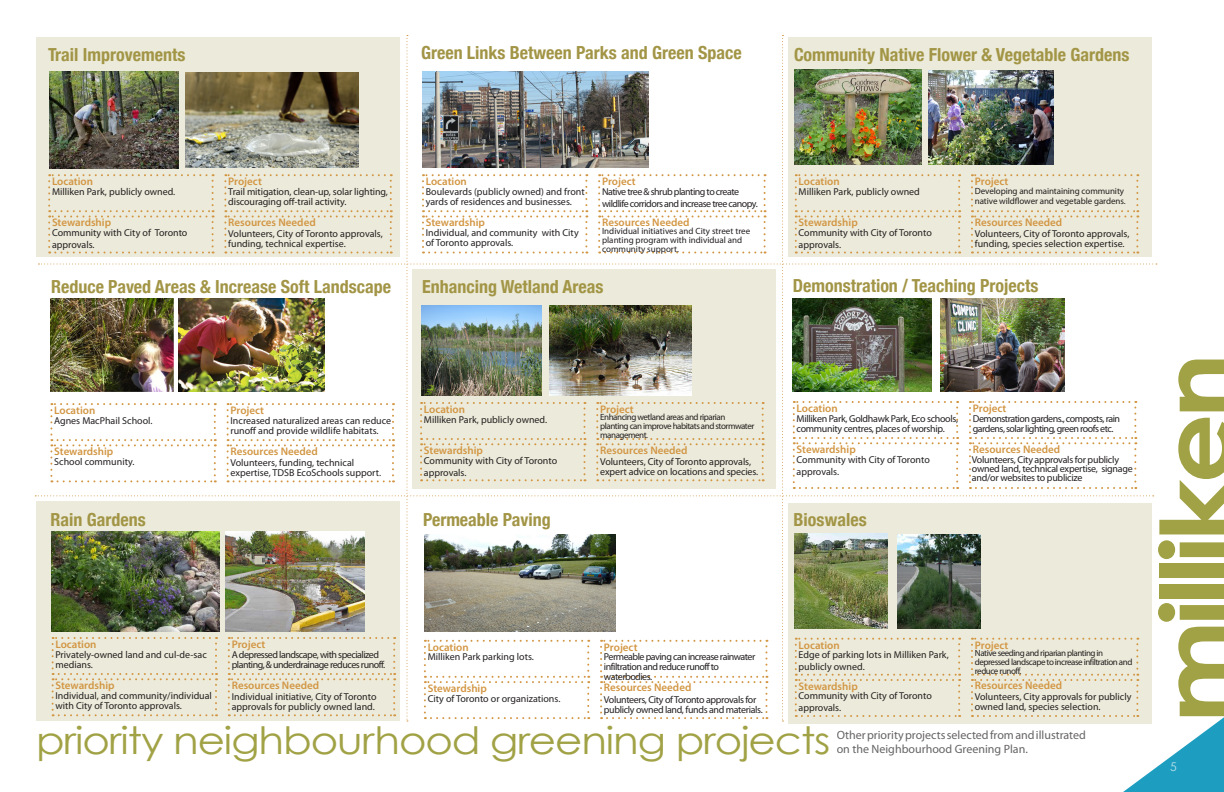
<style>
.page{position:relative;width:1224px;height:792px;background:#fff}
.page>*{position:absolute;margin:0;border:0;box-sizing:border-box;transform-origin:0 0}
.t1{font:700 99px "Century Gothic";letter-spacing:-.05em;color:#a1a245;scale:1.11 1}
.t2{font:37.8px "Century Gothic";letter-spacing:-.025em;color:#a1a245;scale:1.11 1}
.t3{font:700 condensed 18px "Helvetica Neue";color:#a29546}
.t4{font:12px/14.4px "Myriad Pro";color:#231f20}
.t5{font:12px "Century Gothic";color:#fff}
.t6{font:600 11px "Myriad Pro";color:#d29643}
.t7{font:10px/10px "Myriad Pro";letter-spacing:-.005em;color:#231f20}
.t8{font:10px/10px "Myriad Pro";letter-spacing:-.05em;color:#231f20}
.t9{font:10px/9px "Myriad Pro";letter-spacing:-.025em;color:#231f20}
.t10{font:10px/10px "Myriad Pro";letter-spacing:-.035em;color:#231f20}
.t11{font:10px/10px "Myriad Pro";letter-spacing:-.03em;color:#231f20}
.t12{font:9px/9px "Myriad Pro";letter-spacing:-.05em;color:#231f20}
.t13{font:9px/9px "Myriad Pro";color:#231f20}
.t14{font:9px/10px "Myriad Pro";letter-spacing:-.01em;color:#231f20}
</style>
<div class="page">
<svg style="left:856px;top:717px;width:368px;height:75px"></svg>
<img style="left:35px;top:35px;width:1122px;height:686px">
<img style="left:50px;top:299px;width:124px;height:92px">
<img style="left:179px;top:299px;width:145px;height:92px">
<p class="t3" style="left:48px;top:44px;width:139px">Trail Improvements</p>
<p class="t3" style="left:421px;top:42px;width:322px">Green Links Between Parks and Green Space</p>
<p class="t3" style="left:794px;top:44px;width:337px">Community Native Flower &amp; Vegetable Gardens</p>
<p class="t6" style="left:52px;top:175px;width:43px">Location</p>
<p class="t6" style="left:228px;top:175px;width:35px">Project</p>
<p class="t6" style="left:52px;top:216px;width:61px">Stewardship</p>
<p class="t6" style="left:228px;top:215px;width:89px">Resources Needed</p>
<p class="t7" style="left:52px;top:186px;width:125px">Milliken Park, publicly owned.</p>
<p class="t7" style="left:228px;top:186px;width:161px">Trail mitigation, clean-up, solar lighting, discouraging off-trail activity.</p>
<p class="t7" style="left:52px;top:226px;width:137px;line-height:12px">Community with City of Toronto approvals.</p>
<p class="t7" style="left:228px;top:228px;width:156px">Volunteers, City of Toronto approvals, funding, technical expertise.</p>
<p class="t3" style="left:51px;top:276px;width:342px">Reduce Paved Areas &amp; Increase Soft Landscape</p>
<p class="t6" style="left:426px;top:175px;width:43px">Location</p>
<p class="t6" style="left:602px;top:175px;width:35px">Project</p>
<p class="t6" style="left:426px;top:216px;width:61px">Stewardship</p>
<p class="t6" style="left:602px;top:215px;width:89px">Resources Needed</p>
<p class="t7" style="left:426px;top:186px;width:160px">Boulevards (publicly owned) and front yards of residences and businesses.</p>
<p class="t8" style="left:602px;top:185px;width:157px;line-height:12px">Native tree &amp; shrub planting to create wildlife corridors and increase tree canopy.</p>
<p class="t7" style="left:426px;top:227px;width:154px">Individual, and community with City of Toronto approvals.</p>
<p class="t13" style="left:602px;top:226px;width:150px">Individual initiatives and City street tree planting program with individual and community support.</p>
<p class="t3" style="left:422px;top:276px;width:183px">Enhancing Wetland Areas</p>
<p class="t6" style="left:799px;top:175px;width:43px">Location</p>
<p class="t6" style="left:975px;top:175px;width:35px">Project</p>
<p class="t6" style="left:799px;top:216px;width:61px">Stewardship</p>
<p class="t6" style="left:975px;top:215px;width:89px">Resources Needed</p>
<p class="t7" style="left:799px;top:186px;width:123px">Milliken Park, publicly owned</p>
<p class="t14" style="left:975px;top:186px;width:152px">Developing and maintaining community native wildflower and vegetable gardens.</p>
<p class="t7" style="left:799px;top:226px;width:135px;line-height:12px">Community with City of Toronto approvals.</p>
<p class="t7" style="left:975px;top:228px;width:156px">Volunteers, City of Toronto approvals, funding, species selection expertise.</p>
<p class="t3" style="left:793px;top:275px;width:247px">Demonstration / Teaching Projects</p>
<p class="t6" style="left:54px;top:403px;width:43px">Location</p>
<p class="t6" style="left:231px;top:403px;width:35px">Project</p>
<p class="t6" style="left:54px;top:445px;width:61px">Stewardship</p>
<p class="t6" style="left:231px;top:444px;width:89px">Resources Needed</p>
<p class="t7" style="left:54px;top:415px;width:100px">Agnes MacPhail School.</p>
<p class="t7" style="left:231px;top:415px;width:162px">Increased naturalized areas can reduce runoff and provide wildlife habitats.</p>
<p class="t7" style="left:54px;top:456px;width:82px">School community.</p>
<p class="t7" style="left:231px;top:457px;width:152px">Volunteers, funding, technical expertise, TDSB EcoSchools support.</p>
<p class="t6" style="left:424px;top:402px;width:43px">Location</p>
<p class="t6" style="left:600px;top:402px;width:35px">Project</p>
<p class="t6" style="left:424px;top:444px;width:61px">Stewardship</p>
<p class="t6" style="left:600px;top:443px;width:89px">Resources Needed</p>
<p class="t7" style="left:424px;top:414px;width:125px">Milliken Park, publicly owned.</p>
<p class="t12" style="left:600px;top:412px;width:156px">Enhancing wetland areas and riparian planting can improve habitats and stormwater management.</p>
<p class="t7" style="left:424px;top:454px;width:135px;line-height:12px">Community with City of Toronto approvals.</p>
<p class="t7" style="left:600px;top:456px;width:160px">Volunteers, City of Toronto approvals, expert advice on locations and species.</p>
<p class="t3" style="left:50px;top:509px;width:97px">Rain Gardens</p>
<p class="t3" style="left:423px;top:509px;width:129px">Permeable Paving</p>
<p class="t6" style="left:797px;top:401px;width:43px">Location</p>
<p class="t6" style="left:973px;top:401px;width:35px">Project</p>
<p class="t6" style="left:797px;top:443px;width:61px">Stewardship</p>
<p class="t6" style="left:973px;top:442px;width:89px">Resources Needed</p>
<p class="t11" style="left:797px;top:413px;width:163px">Milliken Park, Goldhawk Park, Eco schools, community centres, places of worship.</p>
<p class="t8" style="left:973px;top:413px;width:149px">Demonstration gardens., composts, rain gardens, solar lighting, green roofs etc.</p>
<p class="t7" style="left:797px;top:453px;width:135px;line-height:12px">Community with City of Toronto approvals.</p>
<p class="t9" style="left:972px;top:455px;width:162px">Volunteers, City approvals for publicly owned land, technical expertise, signage and/or websites to publicize</p>
<p class="t3" style="left:794px;top:509px;width:75px">Bioswales</p>
<p class="t6" style="left:55px;top:637px;width:43px">Location</p>
<p class="t6" style="left:232px;top:637px;width:35px">Project</p>
<p class="t6" style="left:55px;top:679px;width:61px">Stewardship</p>
<p class="t6" style="left:232px;top:678px;width:89px">Resources Needed</p>
<p class="t6" style="left:799px;top:638px;width:43px">Location</p>
<p class="t6" style="left:975px;top:638px;width:35px">Project</p>
<p class="t6" style="left:799px;top:679px;width:61px">Stewardship</p>
<p class="t6" style="left:975px;top:679px;width:89px">Resources Needed</p>
<p class="t6" style="left:428px;top:640px;width:43px">Location</p>
<p class="t6" style="left:604px;top:640px;width:35px">Project</p>
<p class="t6" style="left:428px;top:681px;width:61px">Stewardship</p>
<p class="t6" style="left:604px;top:681px;width:89px">Resources Needed</p>
<p class="t7" style="left:799px;top:649px;width:152px;line-height:12px">Edge of parking lots in Milliken Park, publicly owned.</p>
<p class="t12" style="left:975px;top:649px;width:159px">Native seeding and riparian planting in depressed landscape to increase infiltration and reduce runoff.</p>
<p class="t7" style="left:799px;top:690px;width:135px;line-height:12px">Community with City of Toronto approvals.</p>
<p class="t7" style="left:975px;top:692px;width:158px">Volunteers, City approvals for publicly</p>
<p class="t4" style="left:837px;top:727px;width:251px">Other priority projects selected from and illustrated on the Neighbourhood Greening Plan.</p>
<p class="t7" style="left:55px;top:649px;width:153px">Privately-owned land and cul-de-sac medians.</p>
<p class="t8" style="left:232px;top:649px;width:155px">A depressed landscape, with specialized planting, &amp; underdrainage reduces runoff.</p>
<p class="t7" style="left:55px;top:690px;width:158px">Individual, and community/individual with City of Toronto approvals.</p>
<p class="t7" style="left:232px;top:691px;width:146px">Individual initiative, City of Toronto approvals for publicly owned land.</p>
<p class="t7" style="left:428px;top:652px;width:108px">Milliken Park parking lots.</p>
<p class="t8" style="left:604px;top:652px;width:153px">Permeable paving can increase rainwater infiltration and reduce runoff to waterbodies.</p>
<p class="t7" style="left:428px;top:693px;width:134px">City of Toronto or organizations.</p>
<p class="t10" style="left:604px;top:694px;width:160px">Volunteers, City of Toronto approvals for publicly owned land, funds and materials.</p>
<p class="t7" style="left:975px;top:702px;width:127px">owned land, species selection.</p>
<p class="t2" style="left:36px;top:717px;width:717px">priority neighbourhood greening projects</p>
<p class="t1" style="left:1134px;top:723px;width:335px;rotate:-90deg">milliken</p>
<p class="t5" style="left:1170px;top:759px;width:8px">5</p>
</div>
